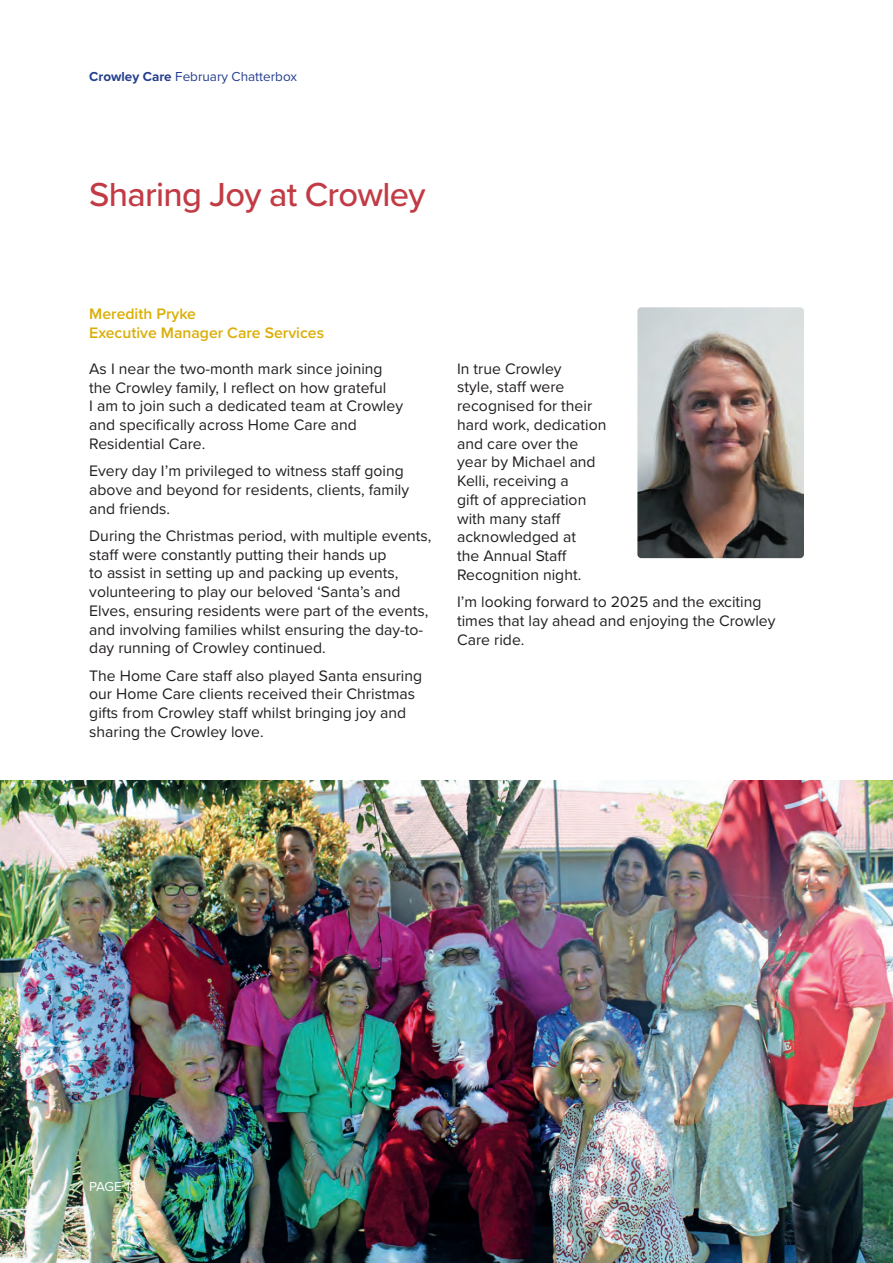
<style>
.page{position:relative;width:893px;height:1263px;background:#fff}
.page>*{position:absolute;margin:0;border:0;box-sizing:border-box;transform-origin:0 0}
.t1{font:500 34.5px "Proxima Nova";letter-spacing:-.02em;color:#c23b44}
.Paragraph_Text_Columns_2{font:15.75px/18.8px "Proxima Nova";color:#231f20}
.Paragraph_Text_Columns_2-2{font:600 15.75px/18.8px "Proxima Nova";color:#dbae07}
.t2{font:13.5px "Proxima Nova";color:#253f8e}
.t3{font:13.5px "Proxima Nova";color:#fff}
.s1{font-weight:700}
</style>
<div class="page">
<img style="left:637px;top:307px;width:167px;height:251px">
<img style="left:0;top:780px;width:893px;height:483px">
<p class="t2" style="left:89px;top:67px;width:209px"><span class="s1">Crowley Care</span> February Chatterbox</p>
<p class="t1" style="left:89px;top:169px;width:338px">Sharing Joy at Crowley</p>
<p class="Paragraph_Text_Columns_2-2" style="left:89px;top:304px;width:236px">Meredith Pryke<br>Executive Manager Care Services</p>
<p class="Paragraph_Text_Columns_2" style="left:89px;top:358px;width:315px">As I near the two-month mark since joining the Crowley family, I reflect on how grateful<br>I am to join such a dedicated team at Crowley and specifically across Home Care and Residential Care.</p>
<p class="Paragraph_Text_Columns_2" style="left:89px;top:461px;width:321px">Every day I’m privileged to witness staff going above and beyond for residents, clients, family and friends.</p>
<p class="Paragraph_Text_Columns_2" style="left:89px;top:525px;width:344px">During the Christmas period, with multiple events, staff were constantly putting their hands up<br>to assist in setting up and packing up events, volunteering to play our beloved ‘Santa’s and Elves, ensuring residents were part of the events, and involving families whilst ensuring the day-to&shy;day running of Crowley continued.</p>
<p class="Paragraph_Text_Columns_2" style="left:89px;top:665px;width:334px">The Home Care staff also played Santa ensuring our Home Care clients received their Christmas gifts from Crowley staff whilst bringing joy and sharing the Crowley love.</p>
<p class="Paragraph_Text_Columns_2" style="left:457px;top:358px;width:151px">In true Crowley<br>style, staff were recognised for their hard work, dedication and care over the year by Michael and<br>Kelli, receiving a<br>gift of appreciation with many staff acknowledged at<br>the Annual Staff<br>Recognition night.</p>
<p class="Paragraph_Text_Columns_2" style="left:457px;top:592px;width:320px">I’m looking forward to 2025 and the exciting times that lay ahead and enjoying the Crowley<br>Care ride.</p>
<p class="t3" style="left:89px;top:1176px;width:50px">PAGE 18</p>
</div>
